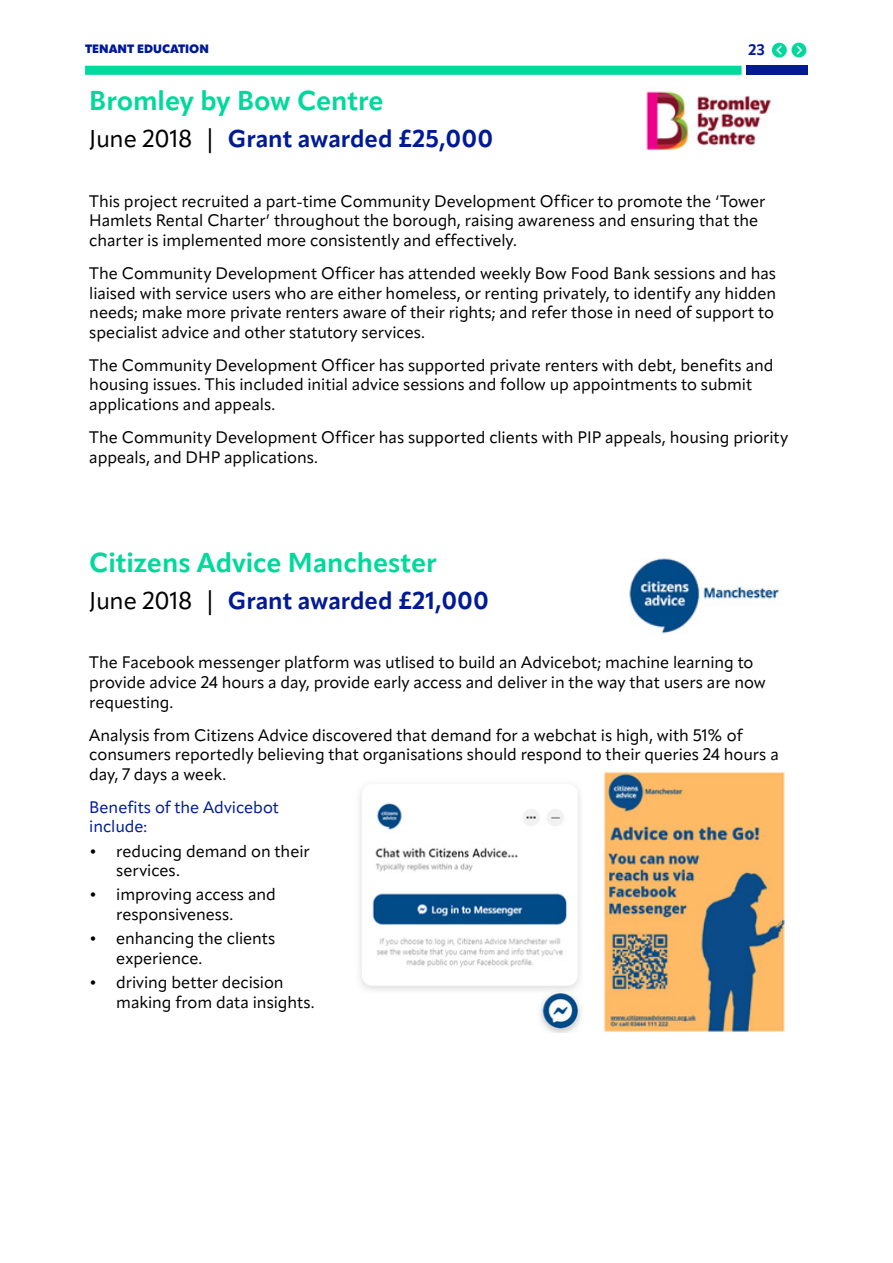
<style>
.page{position:relative;width:893px;height:1263px;background:#fff}
.page>*{position:absolute;margin:0;border:0;box-sizing:border-box;transform-origin:0 0}
.t1{font:700 27px "Apparat";letter-spacing:-.005em;color:#00d99c}
.t2{font:700 24px "Apparat";color:#001a96}
.t3{font:16.5px/19.8px "Apparat";letter-spacing:-.005em;color:#000}
.t4{font:16.5px/19.8px "Apparat";letter-spacing:-.005em;color:#001a96}
.t5{font:700 15px "Apparat";color:#001a96}
.t6{font:900 12px "Apparat";color:#001a96}
.s1{font-weight:400;color:#000}
</style>
<div class="page">
<div style="left:747px;top:66px;width:61px;height:9px;background:#001a96"></div>
<div style="left:85px;top:66px;width:657px;height:9px;background:#00d99c"></div>
<svg style="left:791px;top:43px;width:15px;height:14px"></svg>
<svg style="left:795px;top:44px;width:8px;height:12px"></svg>
<svg style="left:772px;top:43px;width:15px;height:15px"></svg>
<svg style="left:775px;top:44px;width:8px;height:12px"></svg>
<img style="left:646px;top:91px;width:125px;height:60px">
<img style="left:629px;top:558px;width:150px;height:76px">
<img style="left:602px;top:772px;width:183px;height:260px">
<img style="left:360px;top:792px;width:222px;height:240px">
<p class="t6" style="left:85px;top:42px;width:125px">TENANT EDUCATION</p>
<p class="t5" style="left:749px;top:41px;width:18px">23</p>
<h1 class="t1" style="left:89px;top:84px;width:296px">Bromley by Bow Centre</h1>
<h2 class="t2" style="left:89px;top:124px;width:405px"><span class="s1">June 2018 |</span> Grant awarded £25,000</h2>
<p class="t3" style="left:89px;top:191px;width:677px">This project recruited a part-time Community Development Officer to promote the ‘Tower<br>Hamlets Rental Charter’ throughout the borough, raising awareness and ensuring that the charter is implemented more consistently and effectively.</p>
<p class="t3" style="left:89px;top:263px;width:689px">The Community Development Officer has attended weekly Bow Food Bank sessions and has liaised with service users who are either homeless, or renting privately, to identify any hidden needs; make more private renters aware of their rights; and refer those in need of support to specialist advice and other statutory services.</p>
<p class="t3" style="left:89px;top:355px;width:686px">The Community Development Officer has supported private renters with debt, benefits and housing issues. This included initial advice sessions and follow up appointments to submit applications and appeals.</p>
<p class="t3" style="left:89px;top:427px;width:701px">The Community Development Officer has supported clients with PIP appeals, housing priority appeals, and DHP applications.</p>
<h1 class="t1" style="left:89px;top:546px;width:349px">Citizens Advice Manchester</h1>
<h2 class="t2" style="left:89px;top:586px;width:401px"><span class="s1">June 2018 |</span> Grant awarded £21,000</h2>
<p class="t3" style="left:89px;top:653px;width:678px">The Facebook messenger platform was utlised to build an Advicebot; machine learning to provide advice 24 hours a day, provide early access and deliver in the way that users are now requesting.</p>
<p class="t3" style="left:89px;top:725px;width:691px">Analysis from Citizens Advice discovered that demand for a webchat is high, with 51% of consumers reportedly believing that organisations should respond to their queries 24 hours a day, 7 days a week.</p>
<p class="t4" style="left:89px;top:797px;width:191px">Benefits of the Advicebot include:</p>
<p class="t3" style="left:116px;top:841px;width:195px;text-indent:-27px">• reducing demand on their services.</p>
<p class="t3" style="left:116px;top:885px;width:161px;text-indent:-27px">• improving access and responsiveness.</p>
<p class="t3" style="left:116px;top:928px;width:161px;text-indent:-27px">• enhancing the clients experience.</p>
<p class="t3" style="left:116px;top:972px;width:200px;text-indent:-27px">• driving better decision making from data insights.</p>
</div>
